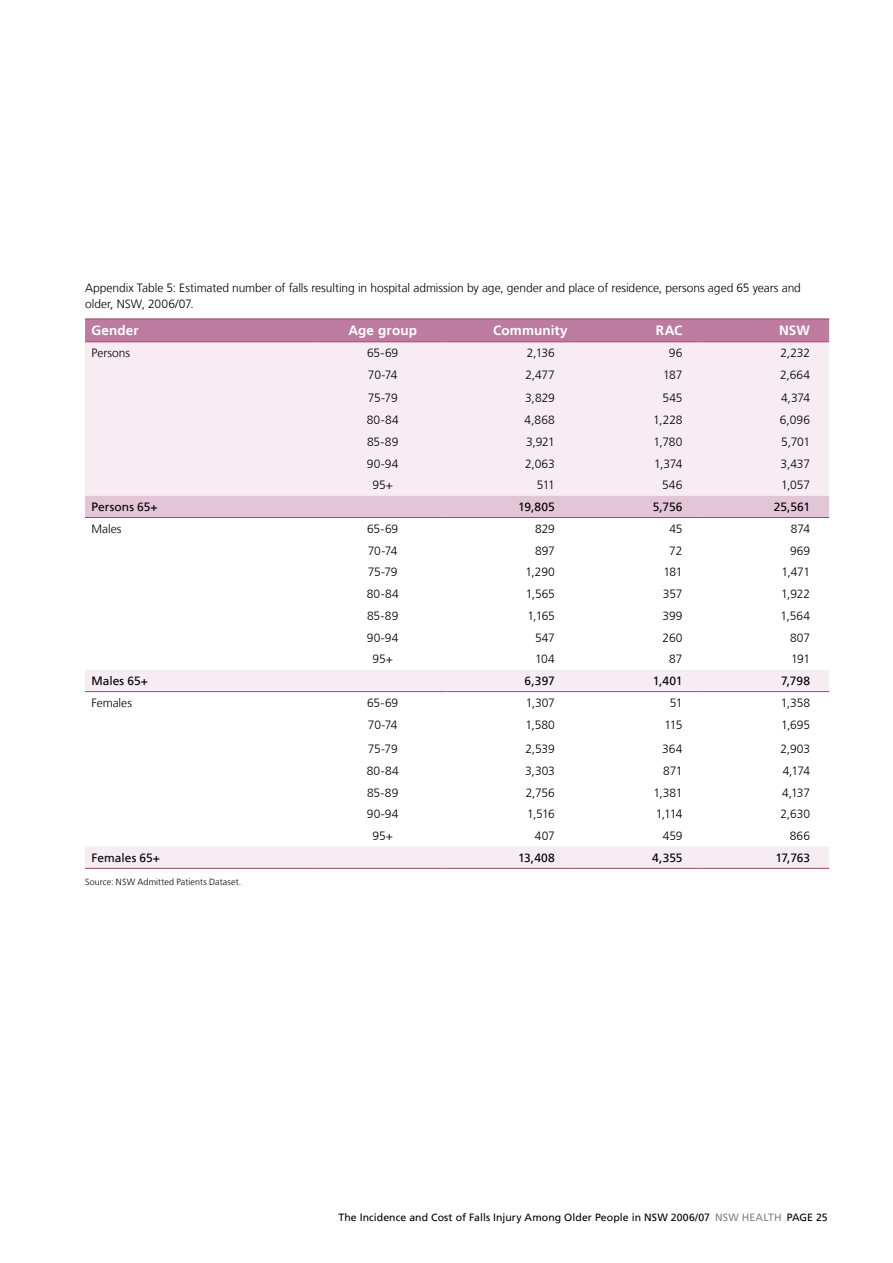
<style>
.page{position:relative;width:893px;height:1263px;background:#fff}
.page>*{position:absolute;margin:0;border:0;box-sizing:border-box;transform-origin:0 0}
.t1{font:700 13.5px "Frutiger LT";letter-spacing:.01em;color:#fff}
.t2{font:300 12px/16.5px "Frutiger LT";letter-spacing:-.005em;color:#000}
.t3{font:12px "Frutiger LT";letter-spacing:.005em;color:#000}
.t4{font:10.5px "Frutiger LT";letter-spacing:.01em;color:#000}
.t5{font:300 9px "Frutiger LT";letter-spacing:.005em;color:#000}
.s1{color:#808285}
</style>
<div class="page">
<div style="left:85px;top:320px;width:744px;height:21px;background:#bd7b9f"></div>
<svg style="left:85px;top:342px;width:744px;height:526px"></svg>
<div style="left:85px;top:496px;width:744px;height:21px;background:#e3c6d6"></div>
<hr style="left:85px;top:517px;width:234px;height:1px;background:#a04276">
<hr style="left:319px;top:517px;width:127px;height:1px;background:#a04276">
<hr style="left:446px;top:517px;width:128px;height:1px;background:#a04276">
<hr style="left:574px;top:517px;width:128px;height:1px;background:#a04276">
<hr style="left:702px;top:517px;width:127px;height:1px;background:#a04276">
<hr style="left:85px;top:691px;width:234px;height:1px;background:#a04276">
<hr style="left:319px;top:691px;width:127px;height:1px;background:#a04276">
<hr style="left:446px;top:691px;width:128px;height:1px;background:#a04276">
<hr style="left:574px;top:691px;width:128px;height:1px;background:#a04276">
<hr style="left:702px;top:691px;width:127px;height:1px;background:#a04276">
<hr style="left:85px;top:868px;width:234px;height:1px;background:#a04276">
<hr style="left:319px;top:868px;width:127px;height:1px;background:#a04276">
<hr style="left:446px;top:868px;width:128px;height:1px;background:#a04276">
<hr style="left:574px;top:868px;width:128px;height:1px;background:#a04276">
<hr style="left:702px;top:868px;width:127px;height:1px;background:#a04276">
<hr style="left:319px;top:319px;width:127px;height:1px;background:#a04276">
<hr style="left:446px;top:319px;width:128px;height:1px;background:#a04276">
<hr style="left:574px;top:319px;width:128px;height:1px;background:#a04276">
<hr style="left:702px;top:319px;width:127px;height:1px;background:#a04276">
<hr style="left:319px;top:341px;width:127px;height:1px;background:#a04276">
<hr style="left:446px;top:341px;width:128px;height:1px;background:#a04276">
<hr style="left:574px;top:341px;width:128px;height:1px;background:#a04276">
<hr style="left:702px;top:341px;width:127px;height:1px;background:#a04276">
<hr style="left:85px;top:319px;width:234px;height:1px;background:#a04276">
<hr style="left:85px;top:341px;width:234px;height:1px;background:#a04276">
<p class="t2" style="left:85px;top:280px;width:717px">Appendix Table 5: Estimated number of falls resulting in hospital admission by age, gender and place of residence, persons aged 65 years and older, NSW, 2006/07.</p>
<p class="t1" style="left:91px;top:323px;width:49px">Gender</p>
<p class="t1" style="left:348px;top:323px;width:70px">Age group</p>
<p class="t1" style="left:493px;top:323px;width:76px">Community</p>
<p class="t1" style="left:656px;top:323px;width:28px">RAC</p>
<p class="t1" style="left:779px;top:323px;width:33px">NSW</p>
<p class="t2" style="left:91px;top:345px;width:40px">Persons</p>
<p class="t2" style="left:367px;top:345px;width:33px">65-69</p>
<p class="t2" style="left:527px;top:345px;width:30px">2,136</p>
<p class="t2" style="left:669px;top:345px;width:15px">96</p>
<p class="t2" style="left:780px;top:345px;width:31px">2,232</p>
<p class="t2" style="left:368px;top:367px;width:31px">70-74</p>
<p class="t2" style="left:526px;top:367px;width:31px">2,477</p>
<p class="t2" style="left:663px;top:367px;width:21px">187</p>
<p class="t2" style="left:780px;top:367px;width:32px">2,664</p>
<p class="t2" style="left:368px;top:390px;width:31px">75-79</p>
<p class="t2" style="left:525px;top:390px;width:31px">3,829</p>
<p class="t2" style="left:662px;top:390px;width:21px">545</p>
<p class="t2" style="left:781px;top:390px;width:31px">4,374</p>
<p class="t2" style="left:367px;top:412px;width:33px">80-84</p>
<p class="t2" style="left:525px;top:412px;width:32px">4,868</p>
<p class="t2" style="left:653px;top:412px;width:31px">1,228</p>
<p class="t2" style="left:780px;top:412px;width:32px">6,096</p>
<p class="t2" style="left:367px;top:434px;width:33px">85-89</p>
<p class="t2" style="left:526px;top:434px;width:30px">3,921</p>
<p class="t2" style="left:653px;top:434px;width:30px">1,780</p>
<p class="t2" style="left:781px;top:434px;width:30px">5,701</p>
<p class="t2" style="left:367px;top:455px;width:33px">90-94</p>
<p class="t2" style="left:525px;top:455px;width:31px">2,063</p>
<p class="t2" style="left:654px;top:455px;width:30px">1,374</p>
<p class="t2" style="left:781px;top:455px;width:31px">3,437</p>
<p class="t2" style="left:372px;top:477px;width:22px">95+</p>
<p class="t2" style="left:537px;top:477px;width:19px">511</p>
<p class="t2" style="left:662px;top:477px;width:22px">546</p>
<p class="t2" style="left:781px;top:477px;width:31px">1,057</p>
<p class="t3" style="left:91px;top:500px;width:68px">Persons 65+</p>
<p class="t3" style="left:518px;top:500px;width:38px">19,805</p>
<p class="t3" style="left:653px;top:500px;width:31px">5,756</p>
<p class="t3" style="left:774px;top:500px;width:38px">25,561</p>
<p class="t2" style="left:91px;top:521px;width:31px">Males</p>
<p class="t2" style="left:367px;top:521px;width:33px">65-69</p>
<p class="t2" style="left:535px;top:521px;width:21px">829</p>
<p class="t2" style="left:669px;top:521px;width:15px">45</p>
<p class="t2" style="left:791px;top:521px;width:21px">874</p>
<p class="t2" style="left:368px;top:542px;width:31px">70-74</p>
<p class="t2" style="left:535px;top:542px;width:21px">897</p>
<p class="t2" style="left:669px;top:542px;width:15px">72</p>
<p class="t2" style="left:790px;top:542px;width:22px">969</p>
<p class="t2" style="left:368px;top:564px;width:31px">75-79</p>
<p class="t2" style="left:525px;top:564px;width:31px">1,290</p>
<p class="t2" style="left:663px;top:564px;width:21px">181</p>
<p class="t2" style="left:782px;top:564px;width:30px">1,471</p>
<p class="t2" style="left:367px;top:586px;width:33px">80-84</p>
<p class="t2" style="left:526px;top:586px;width:31px">1,565</p>
<p class="t2" style="left:663px;top:586px;width:21px">357</p>
<p class="t2" style="left:781px;top:586px;width:30px">1,922</p>
<p class="t2" style="left:367px;top:608px;width:33px">85-89</p>
<p class="t2" style="left:527px;top:608px;width:29px">1,165</p>
<p class="t2" style="left:662px;top:608px;width:22px">399</p>
<p class="t2" style="left:780px;top:608px;width:31px">1,564</p>
<p class="t2" style="left:367px;top:629px;width:33px">90-94</p>
<p class="t2" style="left:535px;top:629px;width:21px">547</p>
<p class="t2" style="left:663px;top:629px;width:21px">260</p>
<p class="t2" style="left:790px;top:629px;width:21px">807</p>
<p class="t2" style="left:372px;top:651px;width:22px">95+</p>
<p class="t2" style="left:535px;top:651px;width:21px">104</p>
<p class="t2" style="left:669px;top:651px;width:15px">87</p>
<p class="t2" style="left:791px;top:651px;width:20px">191</p>
<p class="t3" style="left:91px;top:674px;width:58px">Males 65+</p>
<p class="t3" style="left:525px;top:674px;width:32px">6,397</p>
<p class="t3" style="left:653px;top:674px;width:31px">1,401</p>
<p class="t3" style="left:781px;top:674px;width:30px">7,798</p>
<p class="t2" style="left:91px;top:695px;width:42px">Females</p>
<p class="t2" style="left:367px;top:695px;width:33px">65-69</p>
<p class="t2" style="left:526px;top:695px;width:31px">1,307</p>
<p class="t2" style="left:670px;top:695px;width:14px">51</p>
<p class="t2" style="left:781px;top:695px;width:31px">1,358</p>
<p class="t2" style="left:368px;top:716px;width:31px">70-74</p>
<p class="t2" style="left:525px;top:716px;width:31px">1,580</p>
<p class="t2" style="left:664px;top:716px;width:20px">115</p>
<p class="t2" style="left:781px;top:716px;width:31px">1,695</p>
<p class="t2" style="left:368px;top:741px;width:31px">75-79</p>
<p class="t2" style="left:525px;top:741px;width:31px">2,539</p>
<p class="t2" style="left:662px;top:741px;width:22px">364</p>
<p class="t2" style="left:780px;top:741px;width:31px">2,903</p>
<p class="t2" style="left:367px;top:763px;width:33px">80-84</p>
<p class="t2" style="left:525px;top:763px;width:31px">3,303</p>
<p class="t2" style="left:663px;top:763px;width:21px">871</p>
<p class="t2" style="left:783px;top:763px;width:29px">4,174</p>
<p class="t2" style="left:367px;top:784px;width:33px">85-89</p>
<p class="t2" style="left:526px;top:784px;width:31px">2,756</p>
<p class="t2" style="left:653px;top:784px;width:31px">1,381</p>
<p class="t2" style="left:782px;top:784px;width:29px">4,137</p>
<p class="t2" style="left:367px;top:806px;width:33px">90-94</p>
<p class="t2" style="left:527px;top:806px;width:29px">1,516</p>
<p class="t2" style="left:656px;top:806px;width:28px">1,114</p>
<p class="t2" style="left:780px;top:806px;width:31px">2,630</p>
<p class="t2" style="left:372px;top:828px;width:22px">95+</p>
<p class="t2" style="left:535px;top:828px;width:21px">407</p>
<p class="t2" style="left:663px;top:828px;width:21px">459</p>
<p class="t2" style="left:790px;top:828px;width:22px">866</p>
<p class="t3" style="left:91px;top:851px;width:70px">Females 65+</p>
<p class="t3" style="left:518px;top:851px;width:38px">13,408</p>
<p class="t3" style="left:652px;top:851px;width:32px">4,355</p>
<p class="t3" style="left:775px;top:851px;width:36px">17,763</p>
<p class="t5" style="left:85px;top:876px;width:158px">Source: NSW Admitted Patients Dataset.</p>
<p class="t4" style="left:338px;top:1211px;width:434px">The Incidence and Cost of Falls Injury Among Older People in NSW 2006/07 <span class="s1">NSW Health</span></p>
<p class="t4" style="left:787px;top:1211px;width:43px">PAGE 25</p>
</div>
